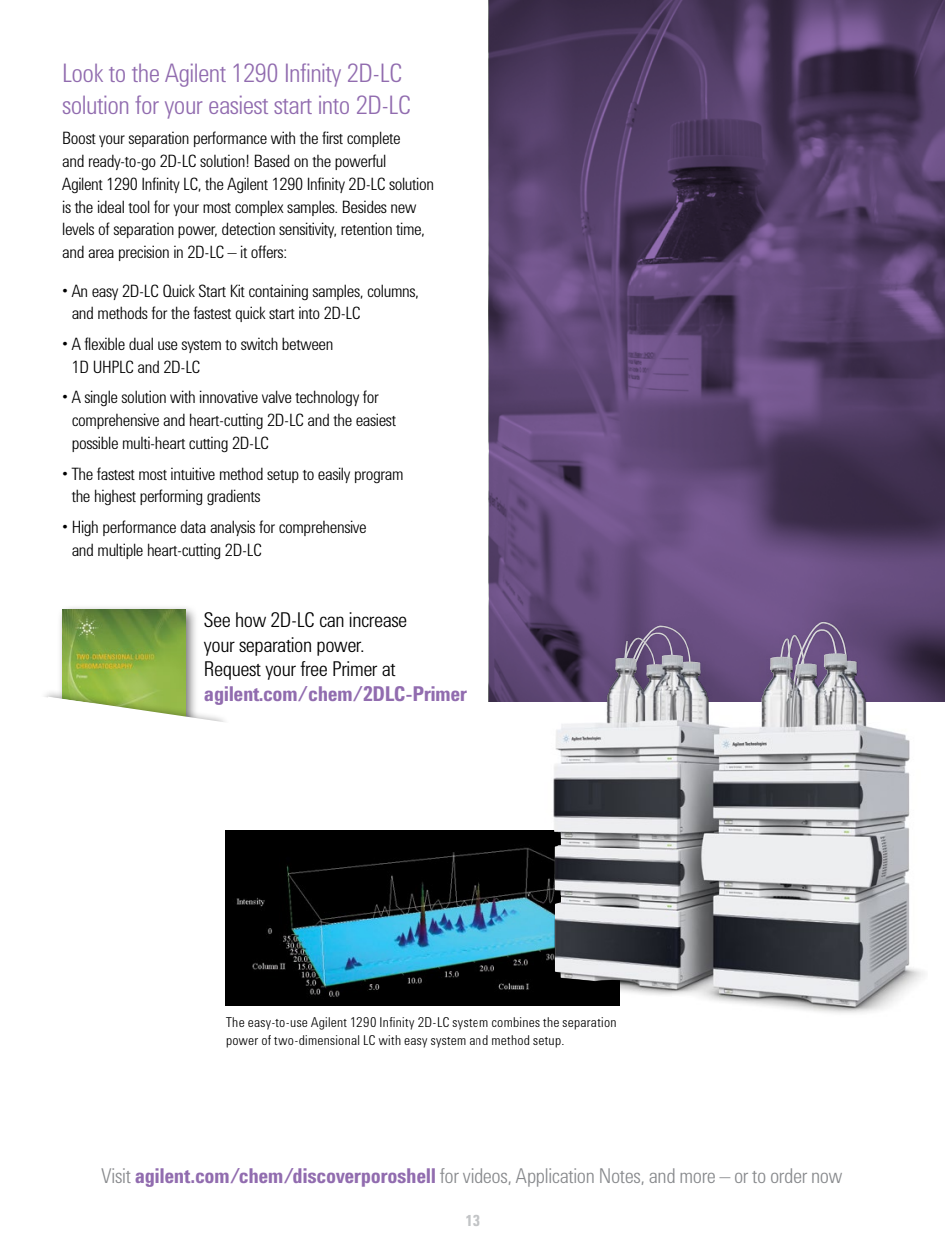
<style>
.page{position:relative;width:945px;height:1260px;background:#fff}
.page>*{position:absolute;margin:0;border:0;box-sizing:border-box;transform-origin:0 0}
.t1{font:300 26.25px/31.5px "Agilent Condensed CFF";letter-spacing:-.02em;color:#916caf}
.t2{font:300 21px "Agilent Condensed CFF";letter-spacing:-.02em;color:#888a8d}
.t3{font:300 21px/24.5px "Agilent Condensed CFF";letter-spacing:-.02em;color:#000}
.t4{font:700 21px "Agilent Condensed CFF";letter-spacing:-.025em;color:#916caf}
.t5{font:300 17.5px/22.8px "Agilent Condensed CFF";letter-spacing:-.02em;color:#000}
.t6{font:700 15.75px "Agilent Condensed CFF";color:#c2c4c6}
.t7{font:300 14px/17.5px "Agilent Condensed CFF";letter-spacing:.02em;color:#000}
.s1{font-weight:700;color:#916caf}
</style>
<div class="page">
<svg style="left:489px;top:0;width:456px;height:702px;background:#543f68"></svg>
<div style="left:57px;top:604px;width:142px;height:197px;background:#000;opacity:.55"></div>
<img style="left:62px;top:609px;width:123px;height:80px">
<div style="left:39px;top:689px;width:192px;height:174px;background:#000;opacity:.43"></div>
<svg style="left:39px;top:693px;width:206px;height:170px"></svg>
<img style="left:225px;top:831px;width:254px;height:175px">
<img style="left:479px;top:489px;width:449px;height:524px">
<img style="left:554px;top:622px;width:267px;height:281px">
<h1 class="t1" style="left:62px;top:55px;width:350px">Look to the Agilent 1290 Infinity 2D-LC solution for your easiest start into 2D-LC</h1>
<p class="t5" style="left:62px;top:126px;width:373px">Boost your separation performance with the first complete<br>and ready-to-go 2D-LC solution! Based on the powerful<br>Agilent 1290 Infinity LC, the Agilent 1290 Infinity 2D-LC solution is the ideal tool for your most complex samples. Besides new levels of separation power, detection sensitivity, retention time, and area precision in 2D-LC – it offers:</p>
<p class="t5" style="left:72px;top:278px;width:349px;text-indent:-9px">• An easy 2D-LC Quick Start Kit containing samples, columns, and methods for the fastest quick start into 2D-LC</p>
<p class="t5" style="left:72px;top:331px;width:263px;text-indent:-9px">• A flexible dual use system to switch between<br>1D UHPLC and 2D-LC</p>
<p class="t5" style="left:72px;top:385px;width:326px;text-indent:-9px">• A single solution with innovative valve technology for comprehensive and heart-cutting 2D-LC and the easiest possible multi-heart cutting 2D-LC</p>
<p class="t5" style="left:72px;top:461px;width:333px;text-indent:-9px">• The fastest most intuitive method setup to easily program the highest performing gradients</p>
<p class="t5" style="left:72px;top:514px;width:297px;text-indent:-9px">• High performance data analysis for comprehensive and multiple heart-cutting 2D-LC</p>
<p class="t3" style="left:204px;top:606px;width:205px">See how 2D-LC can increase your separation power.<br>Request your free Primer at</p>
<p class="t4" style="left:204px;top:678px;width:265px">agilent.com/chem/2DLC-Primer</p>
<p class="t7" style="left:226px;top:1012px;width:392px">The easy-to-use Agilent 1290 Infinity 2D-LC system combines the separation power of two-dimensional LC with easy system and method setup.</p>
<p class="t2" style="left:101px;top:1160px;width:742px">Visit <span class="s1">agilent.com/chem/discoverporoshell</span> for videos, Application Notes, and more – or to order now</p>
<p class="t6" style="left:465px;top:1208px;width:16px">13</p>
</div>
